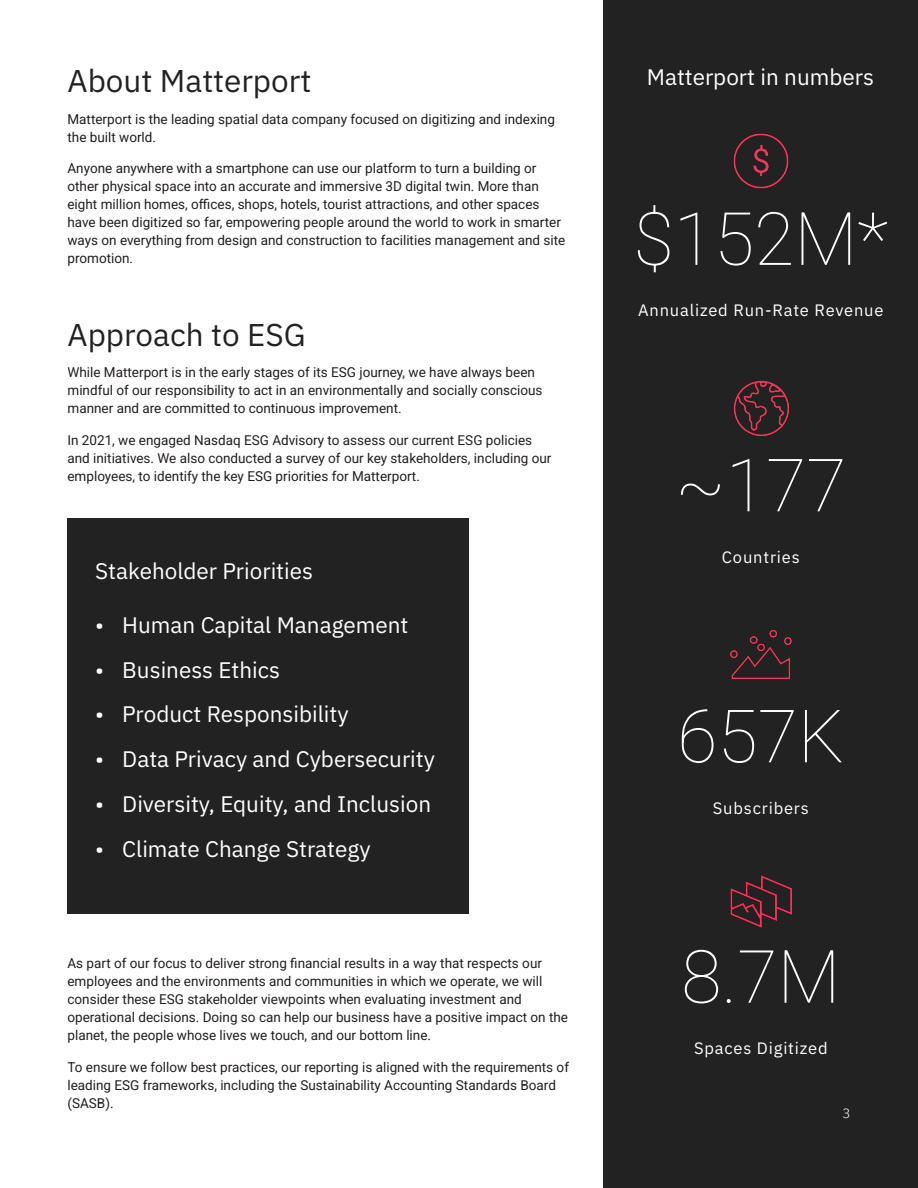
<style>
.page{position:relative;width:918px;height:1188px;background:#fff}
.page>*{position:absolute;margin:0;border:0;box-sizing:border-box;transform-origin:0 0}
.t1{font:73.5px "Roboto";color:#fff}
.H1_Section_Header{font:31.5px "IBM Plex Sans";color:#222}
.H2_Section_Subtitle{font:22.5px "IBM Plex Sans";color:#fff}
.t2{font:16.5px "IBM Plex Sans";letter-spacing:.05em;color:#fff}
.Body{font:13.5px/18px "Roboto";color:#231f20}
.t3{font:300 13.5px "IBM Plex Sans";color:#fff}
</style>
<div class="page">
<div style="left:68px;top:518px;width:401px;height:396px;background:#222"></div>
<div style="left:603px;top:0;width:315px;height:1188px;background:#222"></div>
<img style="left:730px;top:630px;width:61px;height:48px">
<img style="left:733px;top:134px;width:55px;height:55px">
<img style="left:730px;top:876px;width:61px;height:51px">
<img style="left:733px;top:380px;width:55px;height:55px">
<p class="H1_Section_Header" style="left:68px;top:57px;width:246px">About Matterport</p>
<p class="Body" style="left:68px;top:109px;width:489px">Matterport is the leading spatial data company focused on digitizing and indexing the built world.</p>
<p class="Body" style="left:68px;top:159px;width:499px">Anyone anywhere with a smartphone can use our platform to turn a building or other physical space into an accurate and immersive 3D digital twin. More than eight million homes, offices, shops, hotels, tourist attractions, and other spaces have been digitized so far, empowering people around the world to work in smarter ways on everything from design and construction to facilities management and site promotion.</p>
<p class="H1_Section_Header" style="left:68px;top:311px;width:240px">Approach to ESG</p>
<p class="Body" style="left:68px;top:363px;width:477px">While Matterport is in the early stages of its ESG journey, we have always been mindful of our responsibility to act in an environmentally and socially conscious manner and are committed to continuous improvement.</p>
<p class="Body" style="left:68px;top:431px;width:485px">In 2021, we engaged Nasdaq ESG Advisory to assess our current ESG policies and initiatives. We also conducted a survey of our key stakeholders, including our employees, to identify the key ESG priorities for Matterport.</p>
<p class="H2_Section_Subtitle" style="left:95px;top:554px;width:219px">Stakeholder Priorities</p>
<p class="H2_Section_Subtitle" style="left:95px;top:608px;width:315px">• Human Capital Management</p>
<p class="H2_Section_Subtitle" style="left:95px;top:652px;width:186px">• Business Ethics</p>
<p class="H2_Section_Subtitle" style="left:95px;top:697px;width:255px">• Product Responsibility</p>
<p class="H2_Section_Subtitle" style="left:95px;top:742px;width:341px">• Data Privacy and Cybersecurity</p>
<p class="H2_Section_Subtitle" style="left:95px;top:787px;width:337px">• Diversity, Equity, and Inclusion</p>
<p class="H2_Section_Subtitle" style="left:95px;top:832px;width:277px">• Climate Change Strategy</p>
<p class="Body" style="left:68px;top:954px;width:502px">As part of our focus to deliver strong financial results in a way that respects our employees and the environments and communities in which we operate, we will consider these ESG stakeholder viewpoints when evaluating investment and operational decisions. Doing so can help our business have a positive impact on the planet, the people whose lives we touch, and our bottom line.</p>
<p class="Body" style="left:68px;top:1057px;width:503px">To ensure we follow best practices, our reporting is aligned with the requirements of leading ESG frameworks, including the Sustainability Accounting Standards Board (SASB).</p>
<p class="H2_Section_Subtitle" style="left:647px;top:60px;width:229px">Matterport in numbers</p>
<p class="t1" style="left:634px;top:187px;width:256px">$152M*</p>
<p class="t2" style="left:638px;top:298px;width:247px">Annualized Run-Rate Revenue</p>
<p class="t1" style="left:675px;top:434px;width:173px">~177</p>
<p class="t2" style="left:722px;top:544px;width:79px">Countries</p>
<p class="t1" style="left:677px;top:685px;width:169px">657K</p>
<p class="t2" style="left:713px;top:795px;width:98px">Subscribers</p>
<p class="t1" style="left:681px;top:925px;width:161px">8.7M</p>
<p class="t2" style="left:694px;top:1036px;width:135px">Spaces Digitized</p>
<p class="t3" style="left:842px;top:1103px;width:10px">3</p>
</div>
